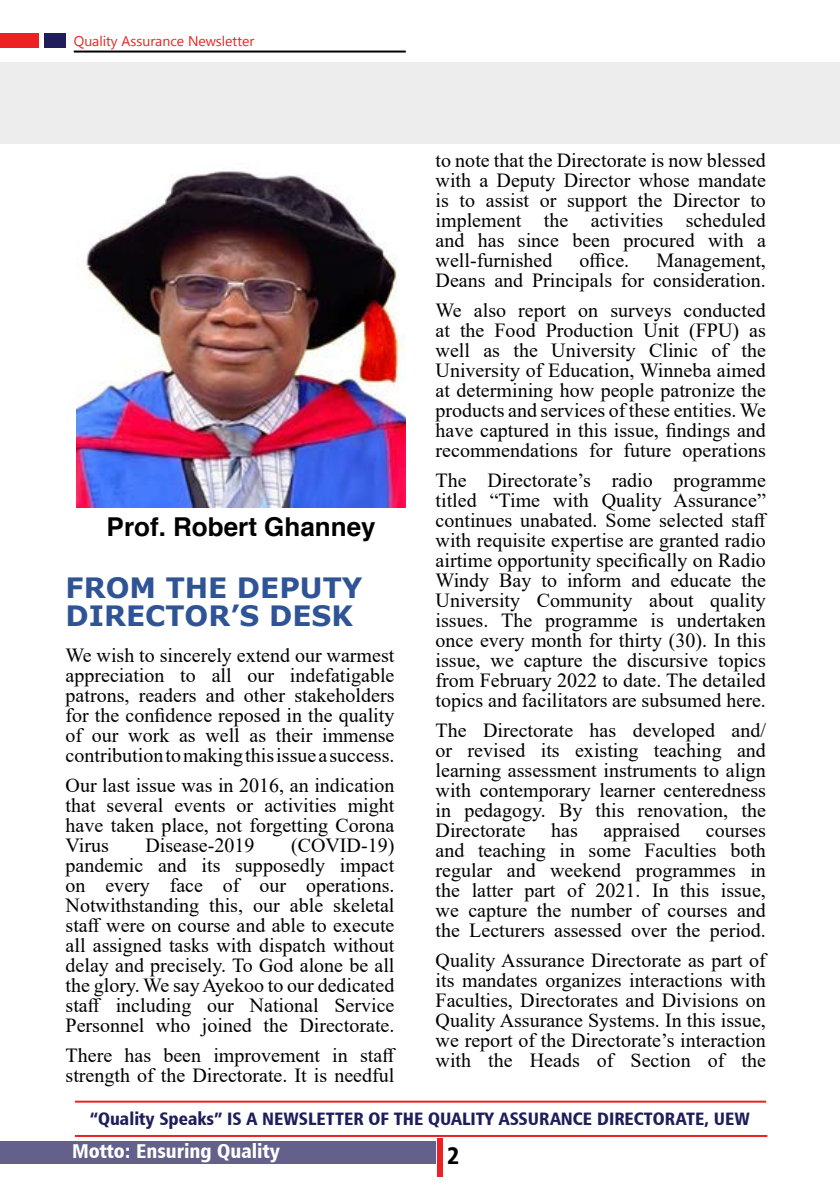
<style>
.page{position:relative;width:840px;height:1191px;background:#fff}
.page>*{position:absolute;margin:0;border:0;box-sizing:border-box;transform-origin:0 0}
.t1{font:700 28px/28px "Verdana";color:#2f5496}
.t2{font:700 26px "Helvetica";color:#000}
.t3{font:24px "Humanist 777 BT Black Condensed B";color:#000}
.t4{font:20px/20px "Times New Roman";color:#000;text-align:justify}
.t5{font:20px "Humanist 777 BT Black Condensed B";color:#fff}
.t6{font:18px "Humanist 777 BT Black Condensed B";color:#1f1d5a}
.t7{font:14px "Myanmar Text";color:#ed2124}
</style>
<div class="page">
<hr style="left:74px;top:51px;width:331px;height:2px;background:#000">
<div style="left:0;top:34px;width:39px;height:14px;background:#ed2124"></div>
<div style="left:44px;top:34px;width:21px;height:14px;background:#201d5b"></div>
<div style="left:0;top:1141px;width:435px;height:23px;background:#63618c"></div>
<div style="left:437px;top:1137px;width:5px;height:39px;background:#ed2124"></div>
<hr style="left:75px;top:1100px;width:690px;height:2px;background:#ed2124">
<hr style="left:75px;top:1135px;width:691px;height:2px;background:#ed2124">
<div style="left:0;top:62px;width:839px;height:82px;background:#ededee"></div>
<img style="left:77px;top:171px;width:328px;height:337px">
<p class="t7" style="left:74px;top:33px;width:182px">Quality Assurance Newsletter</p>
<h2 class="t2" style="left:107px;top:505px;width:270px">Prof. Robert Ghanney</h2>
<h1 class="t1" style="left:65px;top:573px;width:298px">FROM THE DEPUTY<br>DIRECTOR’S DESK</h1>
<p class="t4" style="left:65px;top:644px;width:330px">We wish to sincerely extend our warmest appreciation to all our indefatigable patrons, readers and other stakeholders for the confidence reposed in the quality of our work as well as their immense contribution to making this issue a success.</p>
<p class="t4" style="left:65px;top:774px;width:330px">Our last issue was in 2016, an indication that several events or activities might have taken place, not forgetting Corona Virus</p>
<p class="t4" style="left:65px;top:834px;width:330px;text-indent:225px">(COVID-19) pandemic and its supposedly impact on every face of our operations.<br>Notwithstanding this, our able skeletal staff were on course and able to execute all assigned tasks with dispatch without delay and precisely. To God alone be all the glory. We say Ayekoo to our dedicated staff including our National Service Personnel who joined the Directorate.</p>
<p class="t4" style="left:65px;top:1044px;width:331px">There has been improvement in staff strength of the Directorate. It is needful</p>
<p class="t4" style="left:145px;top:834px;width:110px">Disease-2019</p>
<p class="t4" style="left:435px;top:150px;width:331px">to note that the Directorate is now blessed with a Deputy Director whose mandate is to assist or support the Director to implement the activities scheduled and has since been procured with a well-furnished</p>
<p class="t4" style="left:579px;top:250px;width:51px">office.</p>
<p class="t4" style="left:435px;top:250px;width:331px;text-align:right">Management,<br>Deans and Principals for consideration.</p>
<p class="t4" style="left:435px;top:300px;width:331px">We also report on surveys conducted at the Food Production Unit (FPU) as well as the University Clinic of the University of Education, Winneba aimed at determining how people patronize the products and services of these entities. We have captured in this issue, findings and recommendations for future operations</p>
<p class="t4" style="left:435px;top:470px;width:333px">The Directorate’s radio programme titled “Time with Quality Assurance” continues unabated. Some selected staff with requisite expertise are granted radio airtime opportunity specifically on Radio Windy Bay to inform and educate the University Community about quality issues. The programme is undertaken once every month for thirty (30). In this issue, we capture the discursive topics from February 2022 to date. The detailed topics and facilitators are subsumed here.</p>
<p class="t4" style="left:435px;top:720px;width:331px">The Directorate has developed and/ or revised its existing teaching and learning assessment instruments to align with contemporary learner centeredness in pedagogy. By this renovation, the Directorate</p>
<p class="t4" style="left:551px;top:820px;width:28px">has</p>
<p class="t4" style="left:603px;top:820px;width:78px">appraised</p>
<p class="t4" style="left:435px;top:820px;width:331px;text-indent:270px">courses and teaching in some Faculties both regular and weekend programmes in the latter part of 2021. In this issue, we capture the number of courses and the Lecturers assessed over the period.</p>
<p class="t4" style="left:435px;top:950px;width:331px">Quality Assurance Directorate as part of its mandates organizes interactions with Faculties, Directorates and Divisions on Quality Assurance Systems. In this issue, we report of the Directorate’s interaction with the Heads of Section of the</p>
<p class="t6" style="left:90px;top:1106px;width:661px">“Quality Speaks” IS A NEWSLETTER OF THE QUALITY ASSURANCE DIRECTORATE, UEW</p>
<p class="t5" style="left:72px;top:1138px;width:209px">Motto: Ensuring Quality</p>
<p class="t3" style="left:447px;top:1140px;width:14px">2</p>
</div>
